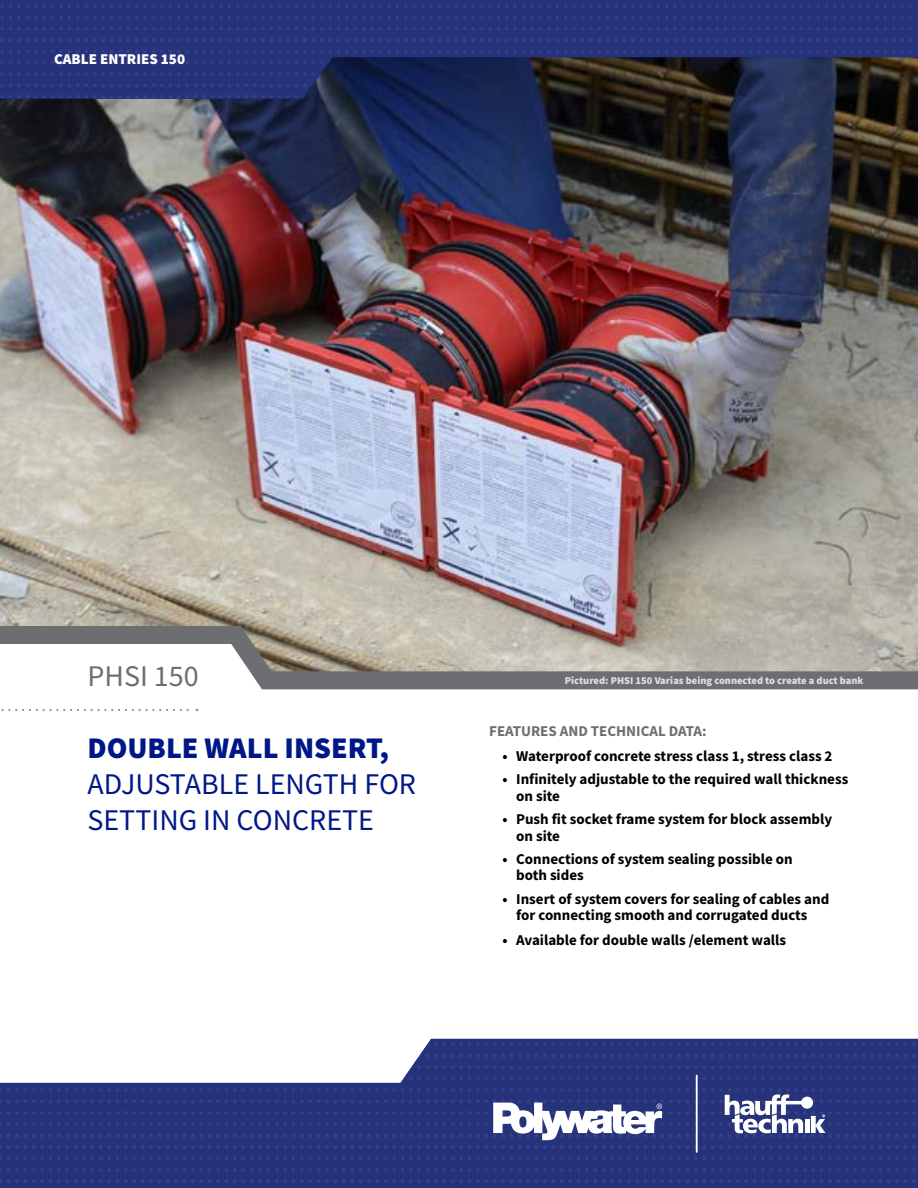
<style>
.page{position:relative;width:918px;height:1188px;background:#fff}
.page>*{position:absolute;margin:0;border:0;box-sizing:border-box;transform-origin:0 0}
.t1{font:30px/36px "Source Sans Pro";color:#001789}
.t2{font:900 30px "Source Sans Pro";color:#001789}
.t3{font:30px "Source Sans Pro";color:#6d6e71}
.t4{font:700 15px/16.5px "Source Sans Pro";color:#000}
.t5{font:700 15px "Source Sans Pro";color:#6d6e71}
.t6{font:900 15px "Source Sans Pro";color:#fff}
.t7{font:900 10.5px "Source Sans Pro";color:#dcddde}
</style>
<div class="page">
<img style="left:0;top:1039px;width:918px;height:149px">
<img style="left:0;top:99px;width:918px;height:518px">
<svg style="left:0;top:617px;width:918px;height:73px"></svg>
<img style="left:0;top:0;width:918px;height:99px">
<svg style="left:1px;top:709px;width:197px;height:2px"></svg>
<svg style="left:725px;top:1094px;width:100px;height:39px"></svg>
<svg style="left:493px;top:1103px;width:169px;height:37px"></svg>
<hr style="left:696px;top:1075px;width:2px;height:78px;background:#fff">
<p class="t6" style="left:54px;top:48px;width:133px">CABLE ENTRIES 150</p>
<h1 class="t3" style="left:87px;top:657px;width:113px">PHSI 150</h1>
<h1 class="t2" style="left:87px;top:727px;width:303px">DOUBLE WALL INSERT,</h1>
<h1 class="t1" style="left:87px;top:766px;width:330px">ADJUSTABLE LENGTH FOR<br>SETTING IN CONCRETE</h1>
<p class="t7" style="left:565px;top:673px;width:300px">Pictured: PHSI 150 Varias being connected to create a duct bank</p>
<p class="t5" style="left:489px;top:721px;width:219px">FEATURES AND TECHNICAL DATA:</p>
<p class="t4" style="left:503px;top:748px;width:331px">• Waterproof concrete stress class 1, stress class 2</p>
<p class="t4" style="left:516px;top:771px;width:334px;text-indent:-14px">• Infinitely adjustable to the required wall thickness on site</p>
<p class="t4" style="left:516px;top:811px;width:318px;text-indent:-14px">• Push fit socket frame system for block assembly on site</p>
<p class="t4" style="left:516px;top:850px;width:278px;text-indent:-14px">• Connections of system sealing possible on both sides</p>
<p class="t4" style="left:503px;top:890px;width:328px;text-align:center">• Insert of system covers for sealing of cables and for connecting smooth and corrugated ducts</p>
<p class="t4" style="left:503px;top:932px;width:285px">• Available for double walls /element walls</p>
</div>
